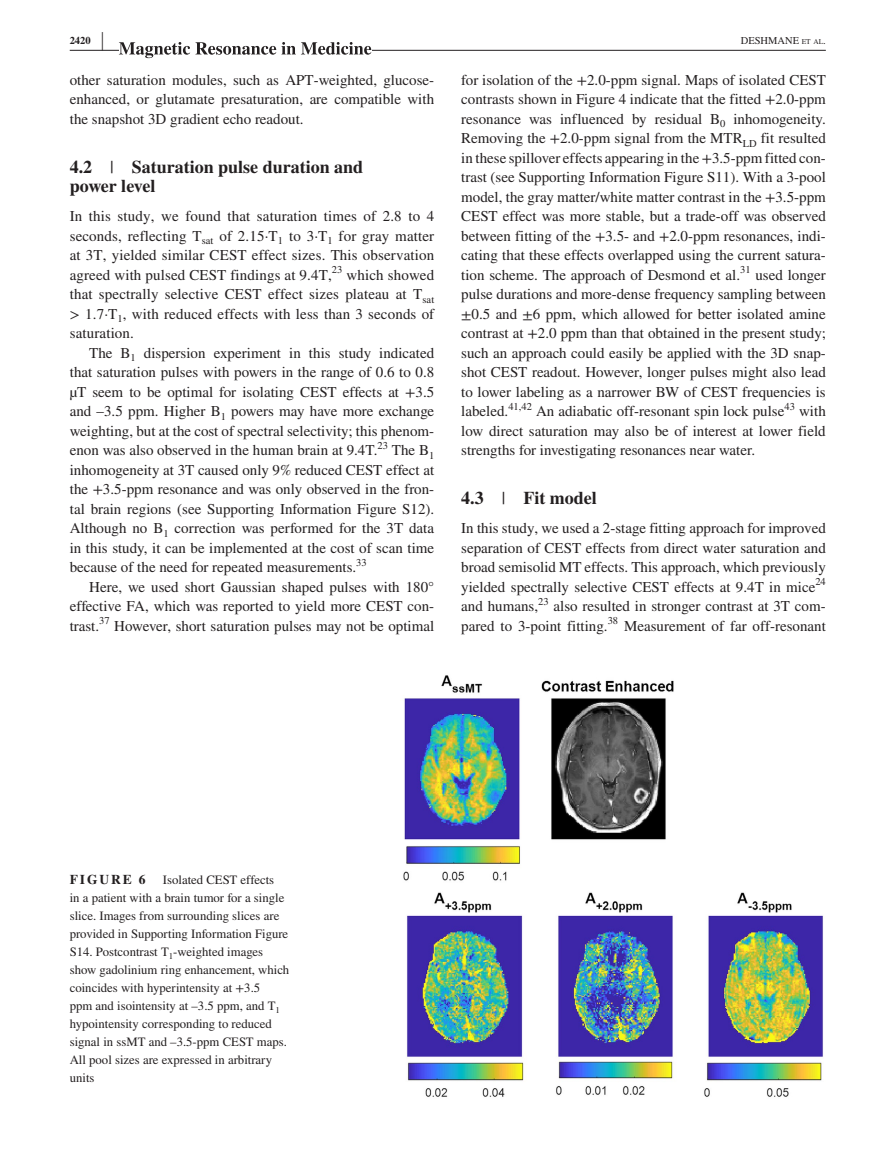
<style>
.page{position:relative;width:893px;height:1174px;background:#fff}
.page>*{position:absolute;margin:0;border:0;box-sizing:border-box;transform-origin:0 0}
.t1{font:700 25.95px "STIX";color:#231f20;scale:.36 1}
.t2{font:700 18px/19.5px "STIX";color:#231f20}
.t3{font:15px/19.5px "STIX";color:#231f20;text-align:justify}
.t4{font:700 13.5px "STIX";letter-spacing:.14em;color:#231f20}
.t5{font:12.75px/18px "STIX";color:#231f20}
.t6{font:10.5px "STIX";color:#231f20}
.t7{font:700 10.5px "STIX";color:#231f20}
.s1{font-size:7.35px}
.s2{font-style:inherit}
.s3{font-weight:400}
</style>
<div class="page">
<hr style="left:70px;top:50px;width:756px;height:1px;background:#231f20">
<svg style="left:119px;top:42px;width:252px;height:16px"></svg>
<img style="left:403px;top:675px;width:420px;height:422px">
<p class="t7" style="left:70px;top:34px;width:22px">2420</p>
<h1 class="t1" style="left:102px;top:26px;width:7px">|</h1>
<p class="t6" style="left:741px;top:33px;width:86px">DESHMANE <span class="s1">et al</span><span class="s2">.</span></p>
<p class="t3" style="left:70px;top:71px;width:366px">other saturation modules, such as APT‐weighted, glucose&shy;enhanced, or glutamate presaturation, are compatible with the snapshot 3D gradient echo readout.</p>
<p class="t2" style="left:70px;top:156px;width:295px">4.2 <span class="s3">|</span> Saturation pulse duration and power level</p>
<p class="t3" style="left:70px;top:207px;width:366px">In this study, we found that saturation times of 2.8 to 4 seconds, reflecting T<sub>sat</sub> of 2.15·T<sub>1</sub> to 3·T<sub>1</sub> for gray matter at 3T, yielded similar CEST effect sizes. This observation agreed with pulsed CEST findings at 9.4T,</p>
<p class="t3" style="left:461px;top:71px;width:366px">for isolation of the +2.0‐ppm signal. Maps of isolated CEST contrasts shown in Figure 4 indicate that the fitted +2.0‐ppm resonance was influenced by residual B<sub>0</sub> inhomogeneity.<br>Removing the +2.0‐ppm signal from the MTR<sub>LD</sub> fit resulted in these spillover effects appearing in the +3.5‐ppm fitted con&shy;trast (see Supporting Information Figure S11). With a 3‐pool model, the gray matter/white matter contrast in the +3.5‐ppm CEST effect was more stable, but a trade‐off was observed between fitting of the +3.5‐ and +2.0‐ppm resonances, indi&shy;cating that these effects overlapped using the current satura&shy;tion scheme. The approach of Desmond et al.</p>
<p class="t6" style="left:332px;top:262px;width:12px">23</p>
<p class="t3" style="left:70px;top:266px;width:366px;text-indent:277px">which showed that spectrally selective CEST effect sizes plateau at T<sub>sat </sub>&gt; 1.7·T<sub>1</sub>, with reduced effects with less than 3 seconds of saturation.</p>
<p class="t3" style="left:70px;top:344px;width:366px;text-indent:20px">The B<sub>1</sub> dispersion experiment in this study indicated that saturation pulses with powers in the range of 0.6 to 0.8 µT seem to be optimal for isolating CEST effects at +3.5 and –3.5 ppm. Higher B<sub>1</sub> powers may have more exchange weighting, but at the cost of spectral selectivity; this phenom&shy;enon was also observed in the human brain at 9.4T.</p>
<p class="t6" style="left:740px;top:262px;width:12px">31</p>
<p class="t3" style="left:461px;top:266px;width:366px;text-indent:294px">used longer pulse durations and more‐dense frequency sampling between ±0.5 and ±6 ppm, which allowed for better isolated amine contrast at +2.0 ppm than that obtained in the present study; such an approach could easily be applied with the 3D snap&shy;shot CEST readout. However, longer pulses might also lead to lower labeling as a narrower BW of CEST frequencies is labeled.</p>
<p class="t6" style="left:508px;top:399px;width:25px">41,42</p>
<p class="t3" style="left:536px;top:402px;width:250px">An adiabatic off‐resonant spin lock pulse</p>
<p class="t6" style="left:784px;top:399px;width:12px">43</p>
<p class="t3" style="left:461px;top:402px;width:366px;text-indent:338px">with low direct saturation may also be of interest at lower field strengths for investigating resonances near water.</p>
<p class="t2" style="left:461px;top:488px;width:137px">4.3 <span class="s3">|</span> Fit model</p>
<p class="t3" style="left:461px;top:519px;width:366px">In this study, we used a 2‐stage fitting approach for improved separation of CEST effects from direct water saturation and broad semisolid MT effects. This approach, which previously yielded spectrally selective CEST effects at 9.4T in mice</p>
<p class="t6" style="left:378px;top:438px;width:12px">23</p>
<p class="t3" style="left:70px;top:441px;width:366px;text-indent:322px">The B<sub>1 </sub>inhomogeneity at 3T caused only 9% reduced CEST effect at the +3.5‐ppm resonance and was only observed in the fron&shy;tal brain regions (see Supporting Information Figure S12).<br>Although no B<sub>1</sub> correction was performed for the 3T data in this study, it can be implemented at the cost of scan time because of the need for repeated measurements.</p>
<p class="t6" style="left:356px;top:555px;width:12px">33</p>
<p class="t3" style="left:70px;top:578px;width:366px;text-indent:20px">Here, we used short Gaussian shaped pulses with 180° effective FA, which was reported to yield more CEST con&shy;trast.</p>
<p class="t6" style="left:815px;top:574px;width:12px">24</p>
<p class="t3" style="left:461px;top:597px;width:78px">and humans,</p>
<p class="t6" style="left:538px;top:594px;width:12px">23</p>
<p class="t3" style="left:461px;top:597px;width:366px;text-indent:92px">also resulted in stronger contrast at 3T com&shy;pared to 3‐point fitting.</p>
<p class="t6" style="left:99px;top:613px;width:12px">37</p>
<p class="t3" style="left:114px;top:617px;width:322px">However, short saturation pulses may not be optimal</p>
<p class="t6" style="left:608px;top:613px;width:12px">38</p>
<p class="t3" style="left:624px;top:617px;width:203px">Measurement of far off‐resonant</p>
<p class="t4" style="left:70px;top:871px;width:77px">FIGURE 6</p>
<p class="t5" style="left:70px;top:871px;width:221px;text-indent:93px">Isolated CEST effects<br>in a patient with a brain tumor for a single slice. Images from surrounding slices are provided in Supporting Information Figure S14. Postcontrast T<sub>1</sub>‐weighted images show gadolinium ring enhancement, which coincides with hyperintensity at +3.5<br>ppm and isointensity at –3.5 ppm, and T<sub>1 </sub>hypointensity corresponding to reduced signal in ssMT and –3.5‐ppm CEST maps.<br>All pool sizes are expressed in arbitrary</p>
</div>
